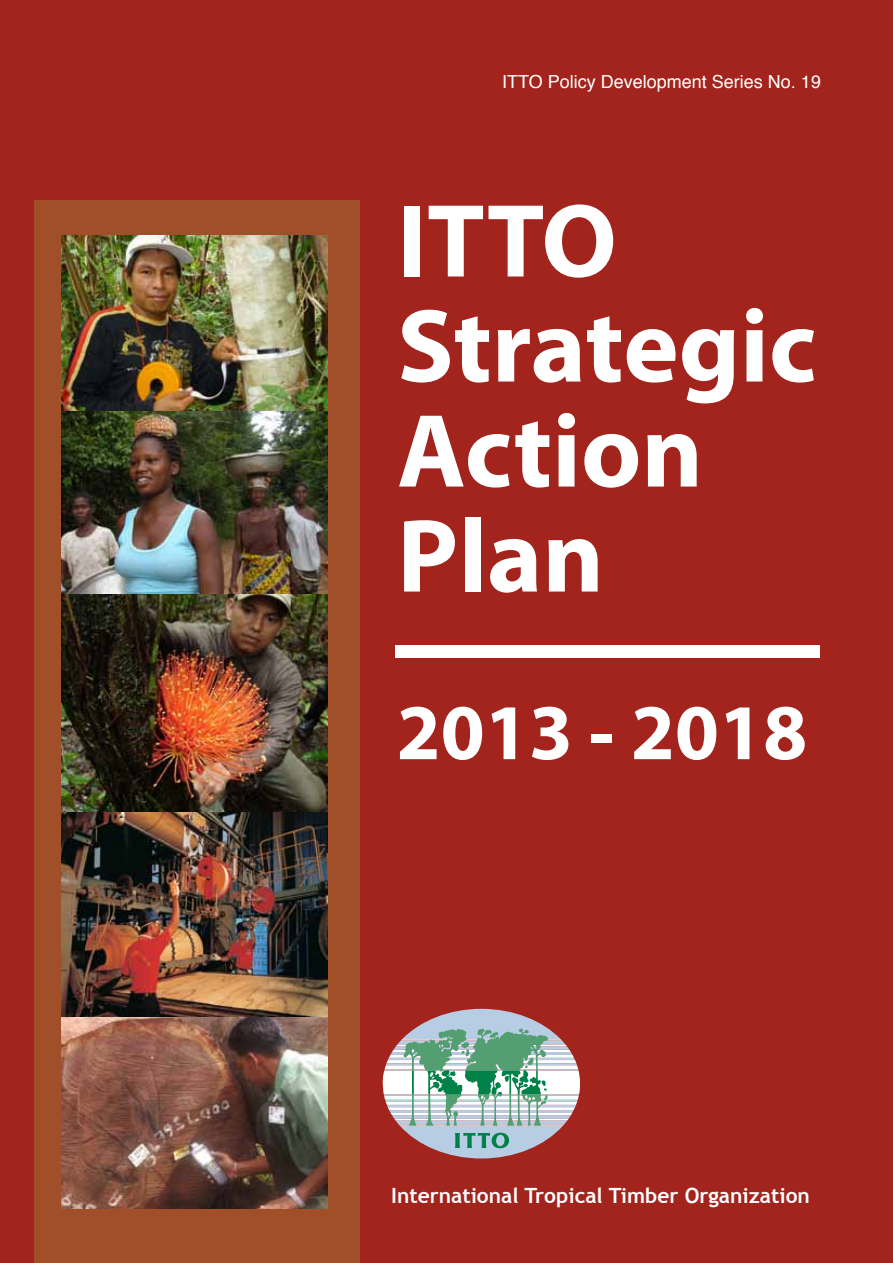
<style>
.page{position:relative;width:893px;height:1263px;background:#a2241c}
.page>*{position:absolute;margin:0;border:0;box-sizing:border-box;transform-origin:0 0}
.t1{font:700 105px/105px "Myriad Pro";color:#fff}
.t2{font:700 79.5px "Myriad Pro";color:#fff}
.t3{font:700 21px "Trebuchet MS";color:#fff}
.t4{font:18px "Helvetica";color:#fff}
</style>
<div class="page">
<div style="left:34px;top:200px;width:325px;height:1063px;background:#a14f28"></div>
<svg style="left:383px;top:1009px;width:197px;height:149px"></svg>
<img style="left:61px;top:236px;width:267px;height:176px">
<img style="left:61px;top:1016px;width:267px;height:193px">
<img style="left:61px;top:811px;width:267px;height:205px">
<img style="left:61px;top:412px;width:267px;height:183px">
<div style="left:395px;top:645px;width:425px;height:13px;background:#fff"></div>
<img style="left:61px;top:595px;width:267px;height:216px">
<p class="t4" style="left:502px;top:68px;width:320px">ITTO Policy Development Series No. 19</p>
<h1 class="t1" style="left:397px;top:185px;width:421px">ITTO<br>Strategic<br>Action<br>Plan</h1>
<h2 class="t2" style="left:396px;top:680px;width:412px">2013 - 2018</h2>
<p class="t3" style="left:391px;top:1182px;width:420px">International Tropical Timber Organization</p>
</div>
